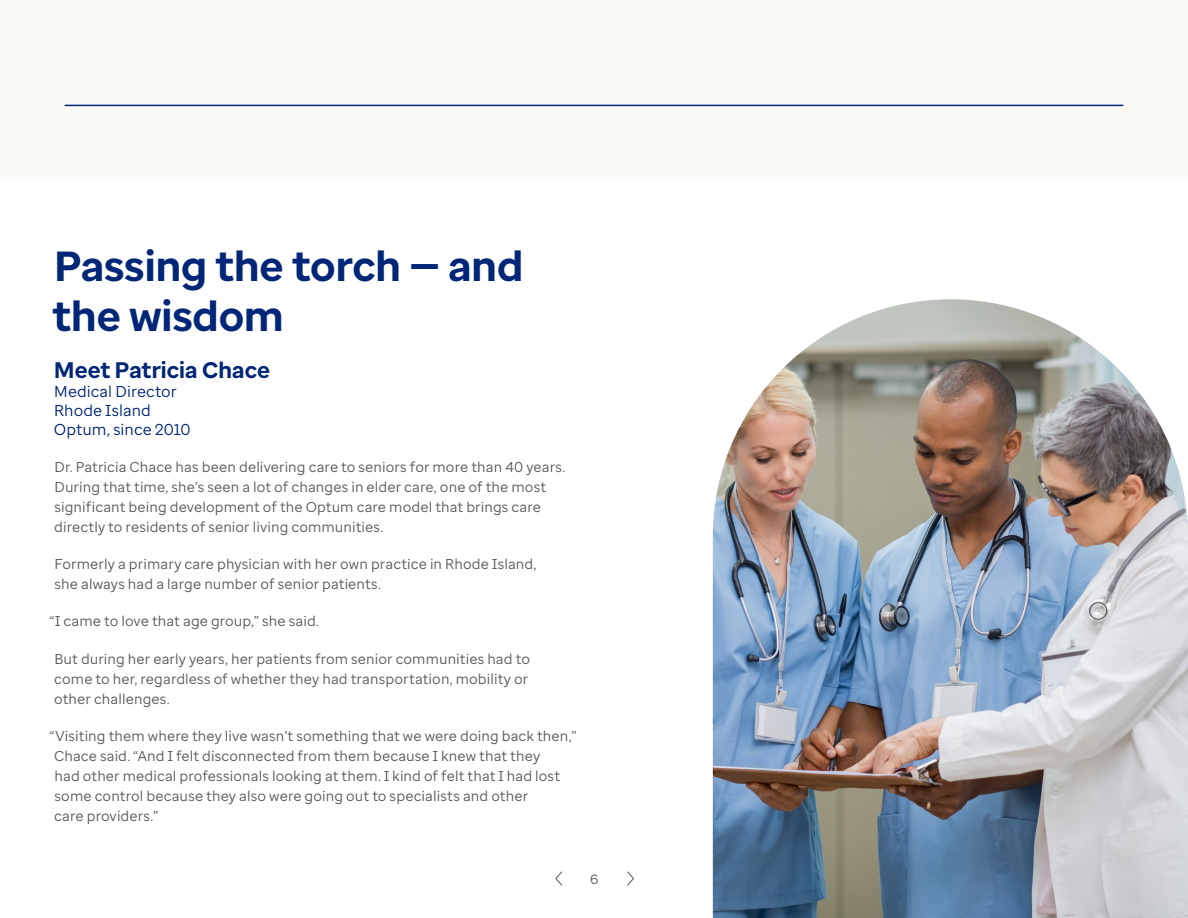
<style>
.page{position:relative;width:1188px;height:918px;background:#fff}
.page>*{position:absolute;margin:0;border:0;box-sizing:border-box;transform-origin:0 0}
.t1{font:700 42px/50.4px "Optum Sans";color:#002677}
.t2{font:700 22.5px "Optum Sans";color:#002677}
.t3{font:15.75px/18.9px "Optum Sans";color:#002677}
.t4{font:14.25px/20px "Optum Sans";letter-spacing:.005em;color:#5a5a5a}
.t5{font:13.5px "Optum Sans";color:#5a5a5a}
</style>
<div class="page">
<svg style="left:555px;top:871px;width:7px;height:15px"></svg>
<svg style="left:627px;top:871px;width:7px;height:15px"></svg>
<img style="left:713px;top:299px;width:475px;height:619px">
<div style="left:0;top:0;width:1188px;height:179px;background:#fbf9f4"></div>
<hr style="left:65px;top:105px;width:1058px;height:1px;background:#002677">
<h1 class="t1" style="left:53px;top:241px;width:472px">Passing the torch — and the wisdom</h1>
<h2 class="t2" style="left:54px;top:356px;width:217px">Meet Patricia Chace</h2>
<p class="t3" style="left:54px;top:382px;width:138px">Medical Director<br>Rhode Island<br>Optum, since 2010</p>
<p class="t4" style="left:54px;top:457px;width:513px">Dr. Patricia Chace has been delivering care to seniors for more than 40 years.<br>During that time, she’s seen a lot of changes in elder care, one of the most significant being development of the Optum care model that brings care directly to residents of senior living communities.</p>
<p class="t4" style="left:54px;top:554px;width:484px">Formerly a primary care physician with her own practice in Rhode Island, she always had a large number of senior patients.</p>
<p class="t4" style="left:50px;top:611px;width:271px">“I came to love that age group,” she said.</p>
<p class="t4" style="left:54px;top:648px;width:477px">But during her early years, her patients from senior communities had to come to her, regardless of whether they had transportation, mobility or other challenges.</p>
<p class="t4" style="left:54px;top:726px;width:524px;text-indent:-5px">“Visiting them where they live wasn’t something that we were doing back then,” Chace said. “And I felt disconnected from them because I knew that they<br>had other medical professionals looking at them. I kind of felt that I had lost some control because they also were going out to specialists and other<br>care providers.”</p>
<p class="t5" style="left:590px;top:871px;width:10px">6</p>
</div>
